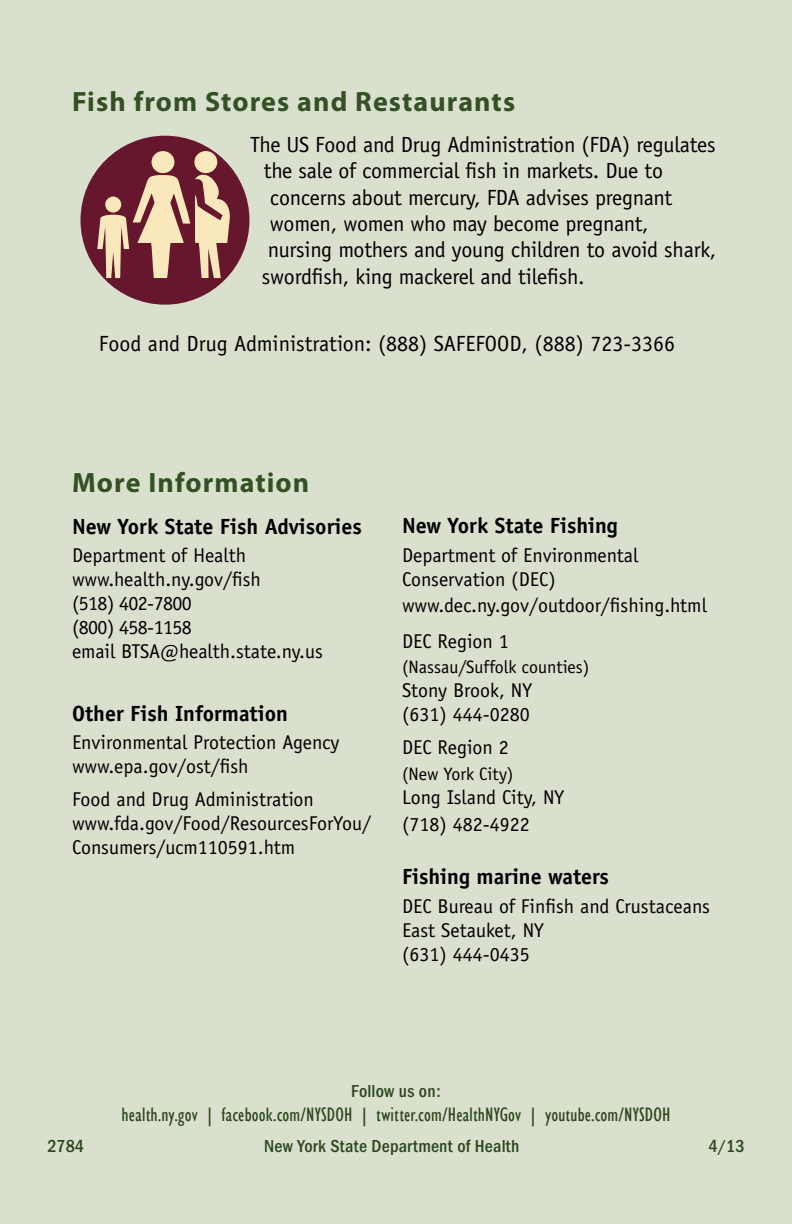
<style>
.page{position:relative;width:792px;height:1224px;background:#d9e1ce}
.page>*{position:absolute;margin:0;border:0;box-sizing:border-box;transform-origin:0 0}
.t1{font:700 28px "Myriad Pro";letter-spacing:.04em;color:#355024}
.t2{font:22px "Officina Sans";letter-spacing:-.01em;color:#000}
.t3{font:700 22px "Officina Sans";color:#000}
.t4{font:20px/24px "Officina Sans";color:#000}
.t5{font:condensed 20px "Gill Sans";letter-spacing:.01em;color:#355024}
.t6{font:500 condensed 18px "Franklin Gothic";letter-spacing:.01em;color:#355024}
.t7{font:18px "Officina Sans";color:#000}
</style>
<div class="page">
<div style="left:81px;top:136px;width:168px;height:169px;background:#66172e;border-radius:50%"></div>
<div style="left:152px;top:151px;width:22px;height:22px;background:#f9e8bb;border-radius:50%"></div>
<div style="left:194px;top:151px;width:23px;height:22px;background:#f9e8bb;border-radius:50%"></div>
<svg style="left:97px;top:173px;width:134px;height:105px"></svg>
<p class="t1" style="left:72px;top:83px;width:445px">Fish from Stores and Restaurants</p>
<p class="t2" style="left:250px;top:131px;width:467px">The US Food and Drug Administration (FDA) regulates</p>
<p class="t2" style="left:264px;top:158px;width:401px">the sale of commercial fish in markets. Due to</p>
<p class="t2" style="left:270px;top:184px;width:404px">concerns about mercury, FDA advises pregnant</p>
<p class="t2" style="left:270px;top:211px;width:380px">women, women who may become pregnant,</p>
<p class="t2" style="left:268px;top:237px;width:450px">nursing mothers and young children to avoid shark,</p>
<p class="t2" style="left:262px;top:263px;width:324px">swordfish, king mackerel and tilefish.</p>
<p class="t2" style="left:99px;top:330px;width:578px">Food and Drug Administration: (888) SAFEFOOD, (888) 723-3366</p>
<p class="t1" style="left:72px;top:464px;width:239px">More Information</p>
<p class="t3" style="left:72px;top:513px;width:291px">New York State Fish Advisories</p>
<p class="t4" style="left:72px;top:544px;width:252px">Department of Health www.health.ny.gov/fish<br>(518) 402-7800<br>(800) 458-1158<br>email BTSA@health.state.ny.us</p>
<p class="t3" style="left:72px;top:700px;width:217px">Other Fish Information</p>
<p class="t4" style="left:72px;top:730px;width:269px">Environmental Protection Agency www.epa.gov/ost/fish</p>
<p class="t4" style="left:72px;top:787px;width:300px">Food and Drug Administration www.fda.gov/Food/ResourcesForYou/<br>Consumers/ucm110591.htm</p>
<p class="t3" style="left:402px;top:512px;width:217px">New York State Fishing</p>
<p class="t4" style="left:402px;top:543px;width:238px">Department of Environmental<br>Conservation (DEC)</p>
<p class="t4" style="left:402px;top:593px;width:306px">www.dec.ny.gov/outdoor/fishing.html</p>
<p class="t4" style="left:402px;top:629px;width:108px">DEC Region 1</p>
<p class="t7" style="left:402px;top:657px;width:189px">(Nassau/Suffolk counties)</p>
<p class="t4" style="left:402px;top:679px;width:132px">Stony Brook, NY (631) 444-0280</p>
<p class="t4" style="left:402px;top:736px;width:108px">DEC Region 2</p>
<p class="t7" style="left:402px;top:764px;width:113px">(New York City)</p>
<p class="t4" style="left:402px;top:784px;width:164px;line-height:26.4px">Long Island City, NY (718) 482-4922</p>
<p class="t3" style="left:402px;top:863px;width:208px">Fishing marine waters</p>
<p class="t4" style="left:402px;top:894px;width:309px">DEC Bureau of Finfish and Crustaceans</p>
<p class="t4" style="left:402px;top:918px;width:143px">East Setauket, NY</p>
<p class="t4" style="left:402px;top:942px;width:129px">(631) 444-0435</p>
<p class="t6" style="left:351px;top:1081px;width:91px">Follow us on:</p>
<p class="t5" style="left:122px;top:1103px;width:550px">health.ny.gov | facebook.com/NYSDOH | twitter.com/HealthNYGov | youtube.com/NYSDOH</p>
<p class="t6" style="left:47px;top:1136px;width:38px">2784</p>
<p class="t6" style="left:264px;top:1136px;width:257px">New York State Department of Health</p>
<p class="t6" style="left:708px;top:1136px;width:38px">4/13</p>
</div>
